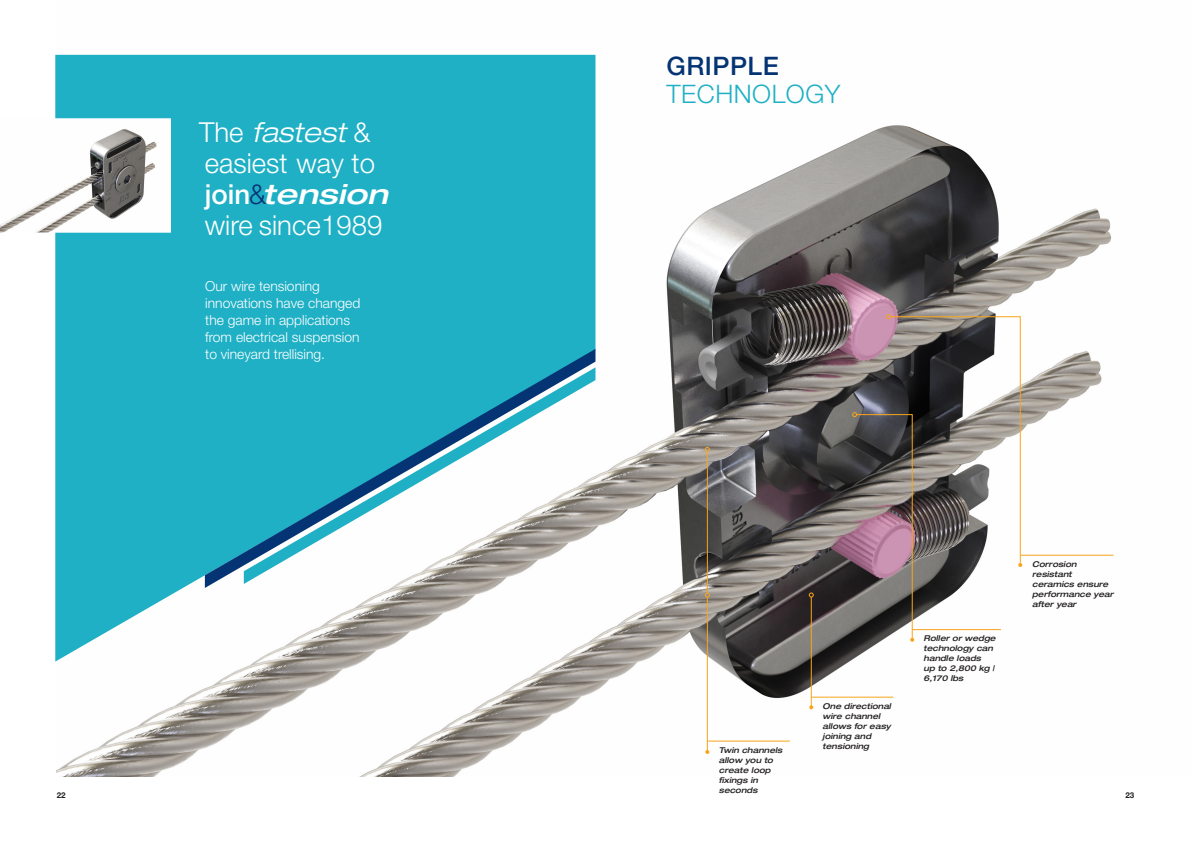
<style>
.page{position:relative;width:1191px;height:842px;background:#fff}
.page>*{position:absolute;margin:0;border:0;box-sizing:border-box;transform-origin:0 0}
.t1{font:300 27.6px/30.9px "Helvetica Neue LT Pro";color:#fff}
.t2{font:300 25.5px/27.8px "Helvetica Neue LT Pro";letter-spacing:.02em;color:#1fb0c5}
.t3{font:300 13.8px/17px "Helvetica Neue LT Pro";color:#fff}
.List_Paragraph{font:italic 500 expanded 8px/10px "Helvetica Neue LT Pro";color:#231f20}
.t4{font:700 8px "Helvetica Neue LT Pro";color:#231f20}
.s1{font-style:italic;font-stretch:expanded}
.s2{font-weight:500}
.s3{color:#053474}
.s4{font-weight:500;font-style:italic;font-stretch:expanded}
.s5{font-weight:500;color:#053474}
</style>
<div class="page">
<img style="left:57px;top:54px;width:1057px;height:723px">
<svg style="left:55px;top:54px;width:540px;height:608px;background:#40b9ca"></svg>
<hr style="left:811px;top:697px;width:82px;height:1px;background:#f9a51b">
<hr style="left:707px;top:741px;width:82px;height:1px;background:#f9a51b">
<hr style="left:1020px;top:555px;width:93px;height:1px;background:#f9a51b">
<hr style="left:810px;top:597px;width:1px;height:110px;background:#f9a51b">
<svg style="left:808px;top:592px;width:5px;height:5px"></svg>
<svg style="left:809px;top:705px;width:4px;height:4px"></svg>
<hr style="left:707px;top:597px;width:1px;height:155px;background:#f9a51b">
<svg style="left:705px;top:592px;width:5px;height:5px"></svg>
<svg style="left:705px;top:750px;width:4px;height:4px"></svg>
<svg style="left:852px;top:314px;width:170px;height:328px"></svg>
<hr style="left:707px;top:451px;width:1px;height:141px;background:#f9a51b">
<svg style="left:705px;top:447px;width:5px;height:5px"></svg>
<img style="left:0;top:119px;width:171px;height:113px">
<svg style="left:205px;top:349px;width:390px;height:239px;fill:#1fb0c5"></svg>
<p class="t1" style="left:199px;top:116px;width:190px">The <span class="s1">fastest</span> &amp; easiest way to <span class="s2">join</span><span class="s3">&amp;</span><span class="s4">tension </span>wire since 1989</p>
<p class="t3" style="left:205px;top:277px;width:156px">Our wire tensioning innovations have changed the game in applications from electrical suspension to vineyard trellising.</p>
<p class="t2" style="left:666px;top:51px;width:175px"><span class="s5">GRIPPLE<br></span>TECHNOLOGY</p>
<p class="List_Paragraph" style="left:923px;top:633px;width:74px">Roller or wedge technology can handle loads<br>up to 2,800 kg |<br>6,170 lbs</p>
<p class="List_Paragraph" style="left:1032px;top:559px;width:83px">Corrosion resistant ceramics ensure performance year after year</p>
<p class="List_Paragraph" style="left:822px;top:701px;width:70px">One directional wire channel allows for easy joining and tensioning</p>
<p class="List_Paragraph" style="left:719px;top:745px;width:65px">Twin channels allow you to create loop fixings in seconds</p>
<p class="t4" style="left:57px;top:790px;width:10px">22</p>
<p class="t4" style="left:1125px;top:790px;width:10px">23</p>
</div>
